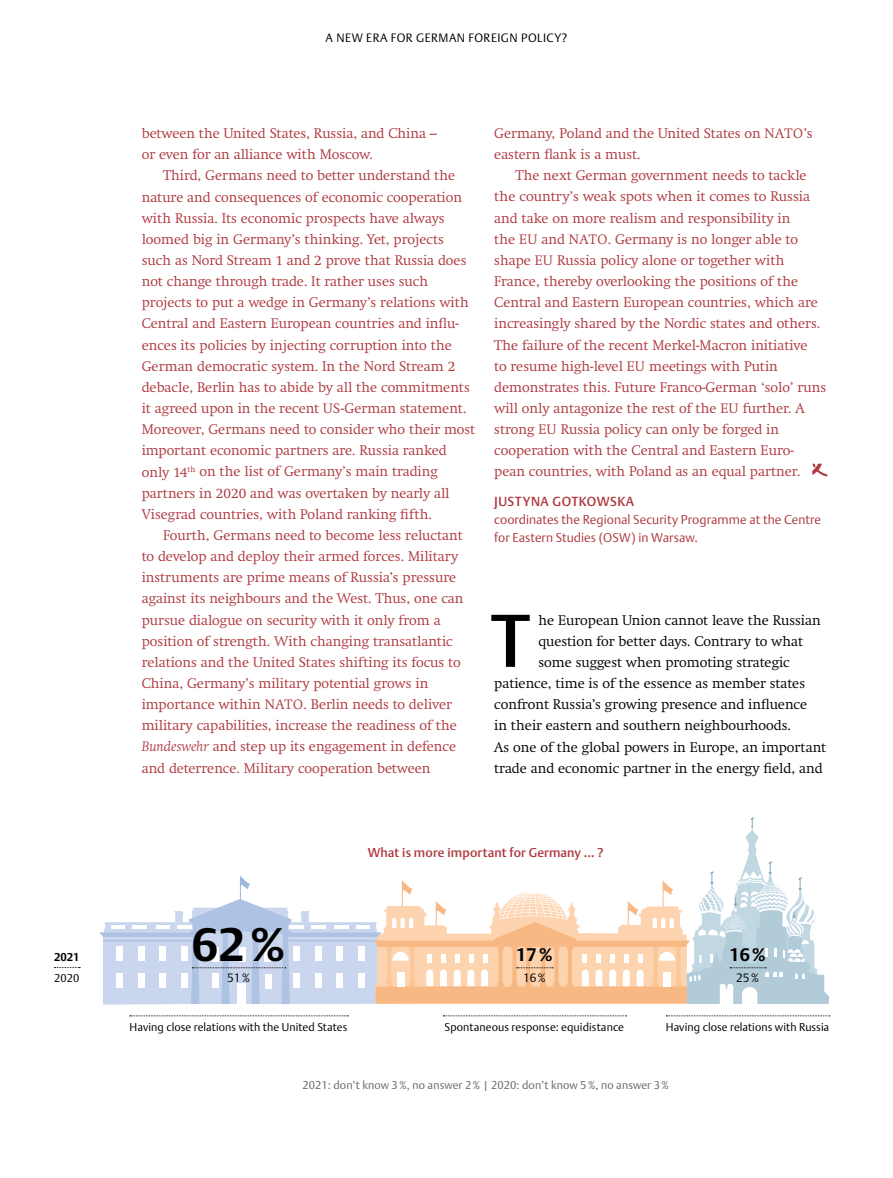
<style>
.page{position:relative;width:893px;height:1178px;background:#fff}
.page>*{position:absolute;margin:0;border:0;box-sizing:border-box;transform-origin:0 0}
.t1{font:500 73.65px "DTL Argo T";color:#000}
.t2{font:700 46.5px "DTL Argo T";color:#000}
.t3{font:700 18px "DTL Argo T";color:#000}
.t4{font:300 13.8px/21.1px "Swift T";color:#ae393f}
.t5{font:300 13.8px "Swift T";color:#000}
.t6{font:500 13.05px "DTL Argo T";letter-spacing:.04em;color:#ae393f}
.t7{font:300 12.75px/17.7px "DTL Argo T";letter-spacing:.005em;color:#ae393f}
.t8{font:500 12.75px "DTL Argo T";letter-spacing:.01em;color:#ae393f}
.t9{font:300 12px "DTL Argo T";letter-spacing:.04em;color:#000}
.t10{font:300 11.25px "DTL Argo T";letter-spacing:.01em;color:#000}
.t11{font:300 11.25px "DTL Argo T";letter-spacing:.01em;color:#6a6864}
.t12{font:700 11.25px "DTL Argo T";color:#000}
.s1{font-size:13.5px}
.s2{font-family:"Swift TCE";font-style:italic}
.s3{font-size:12.45px}
</style>
<div class="page">
<svg style="left:812px;top:464px;width:15px;height:12px"></svg>
<svg style="left:130px;top:1015px;width:218px;height:1px"></svg>
<svg style="left:666px;top:1015px;width:164px;height:1px"></svg>
<svg style="left:443px;top:1015px;width:183px;height:1px"></svg>
<svg style="left:100px;top:817px;width:729px;height:188px"></svg>
<svg style="left:54px;top:967px;width:26px;height:1px"></svg>
<p class="t12" style="left:54px;top:950px;width:27px">2021</p>
<p class="t10" style="left:54px;top:972px;width:27px">2020</p>
<p class="t9" style="left:326px;top:30px;width:243px">A NEW ERA FOR GERMAN FOREIGN POLICY?</p>
<p class="t4" style="left:142px;top:123px;width:297px">between the United States, Russia, and China – or even for an alliance with Moscow.</p>
<p class="t4" style="left:142px;top:165px;width:335px;text-indent:21px">Third, Germans need to better understand the nature and consequences of economic cooperation with Russia. Its economic prospects have always loomed big in Germany’s thinking. Yet, projects such as Nord Stream 1 and 2 prove that Russia does not change through trade. It rather uses such projects to put a wedge in Germany’s relations with Central and Eastern European countries and influ&shy;ences its policies by injecting corruption into the German democratic system. In the Nord Stream 2 debacle, Berlin has to abide by all the commitments it agreed upon in the recent <span class="s1">US</span>-German statement.<br>Moreover, Germans need to consider who their most important economic partners are. Russia ranked only 14<sup>th</sup> on the list of Germany’s main trading partners in 2020 and was overtaken by nearly all Visegrad countries, with Poland ranking fifth.</p>
<p class="t4" style="left:142px;top:525px;width:323px;text-indent:21px">Fourth, Germans need to become less reluctant to develop and deploy their armed forces. Military instruments are prime means of Russia’s pressure against its neighbours and the West. Thus, one can pursue dialogue on security with it only from a position of strength. With changing transatlantic relations and the United States shifting its focus to China, Germany’s military potential grows in importance within <span class="s1">NATO</span>. Berlin needs to deliver military capabilities, increase the readiness of the <span class="s2">Bundeswehr</span> and step up its engagement in defence and deterrence. Military cooperation between</p>
<p class="t4" style="left:494px;top:123px;width:320px">Germany, Poland and the United States on <span class="s1">NATO</span>’s eastern flank is a must.</p>
<p class="t4" style="left:494px;top:165px;width:334px;text-indent:21px">The next German government needs to tackle the country’s weak spots when it comes to Russia and take on more realism and responsibility in<br>the <span class="s1">EU</span> and <span class="s1">NATO</span>. Germany is no longer able to shape <span class="s1">EU</span> Russia policy alone or together with France, thereby overlooking the positions of the Central and Eastern European countries, which are increasingly shared by the Nordic states and others.<br>The failure of the recent Merkel-Macron initiative<br>to resume high-level <span class="s1">EU</span> meetings with Putin demonstrates this. Future Franco-German ‘solo’ runs will only antagonize the rest of the <span class="s1">EU</span> further. A strong <span class="s1">EU</span> Russia policy can only be forged in cooperation with the Central and Eastern Euro&shy;pean countries, with Poland as an equal partner.</p>
<p class="t6" style="left:494px;top:494px;width:141px">JUSTYNA GOTKOWSKA</p>
<p class="t7" style="left:494px;top:511px;width:328px">coordinates the Regional Security Programme at the Centre for Eastern Studies (<span class="s3">OSW</span>) in Warsaw.</p>
<h1 class="t1" style="left:491px;top:597px;width:41px">T</h1>
<p class="t5" style="left:538px;top:612px;width:284px">he European Union cannot leave the Russian</p>
<p class="t5" style="left:538px;top:633px;width:266px">question for better days. Contrary to what</p>
<p class="t5" style="left:538px;top:654px;width:253px">some suggest when promoting strategic</p>
<p class="t5" style="left:494px;top:675px;width:312px">patience, time is of the essence as member states</p>
<p class="t5" style="left:494px;top:696px;width:314px">confront Russia’s growing presence and influence</p>
<p class="t5" style="left:494px;top:717px;width:298px">in their eastern and southern neighbourhoods.</p>
<p class="t5" style="left:494px;top:739px;width:334px">As one of the global powers in Europe, an important</p>
<p class="t5" style="left:494px;top:760px;width:330px">trade and economic partner in the energy field, and</p>
<p class="t8" style="left:368px;top:845px;width:237px">What is more important for Germany … ?</p>
<h2 class="t2" style="left:192px;top:917px;width:95px">62%</h2>
<p class="t9" style="left:227px;top:970px;width:24px">51%</p>
<p class="t10" style="left:130px;top:1020px;width:219px">Having close relations with the United States</p>
<h3 class="t3" style="left:516px;top:944px;width:38px">17%</h3>
<p class="t9" style="left:523px;top:970px;width:24px">16%</p>
<p class="t10" style="left:445px;top:1020px;width:181px">Spontaneous response: equidistance</p>
<h3 class="t3" style="left:729px;top:944px;width:38px">16%</h3>
<p class="t9" style="left:736px;top:970px;width:24px">25%</p>
<p class="t10" style="left:666px;top:1020px;width:165px">Having close relations with Russia</p>
<p class="t11" style="left:302px;top:1078px;width:368px">2021: don’t know 3%, no answer 2% | 2020: don’t know 5%, no answer 3%</p>
</div>
